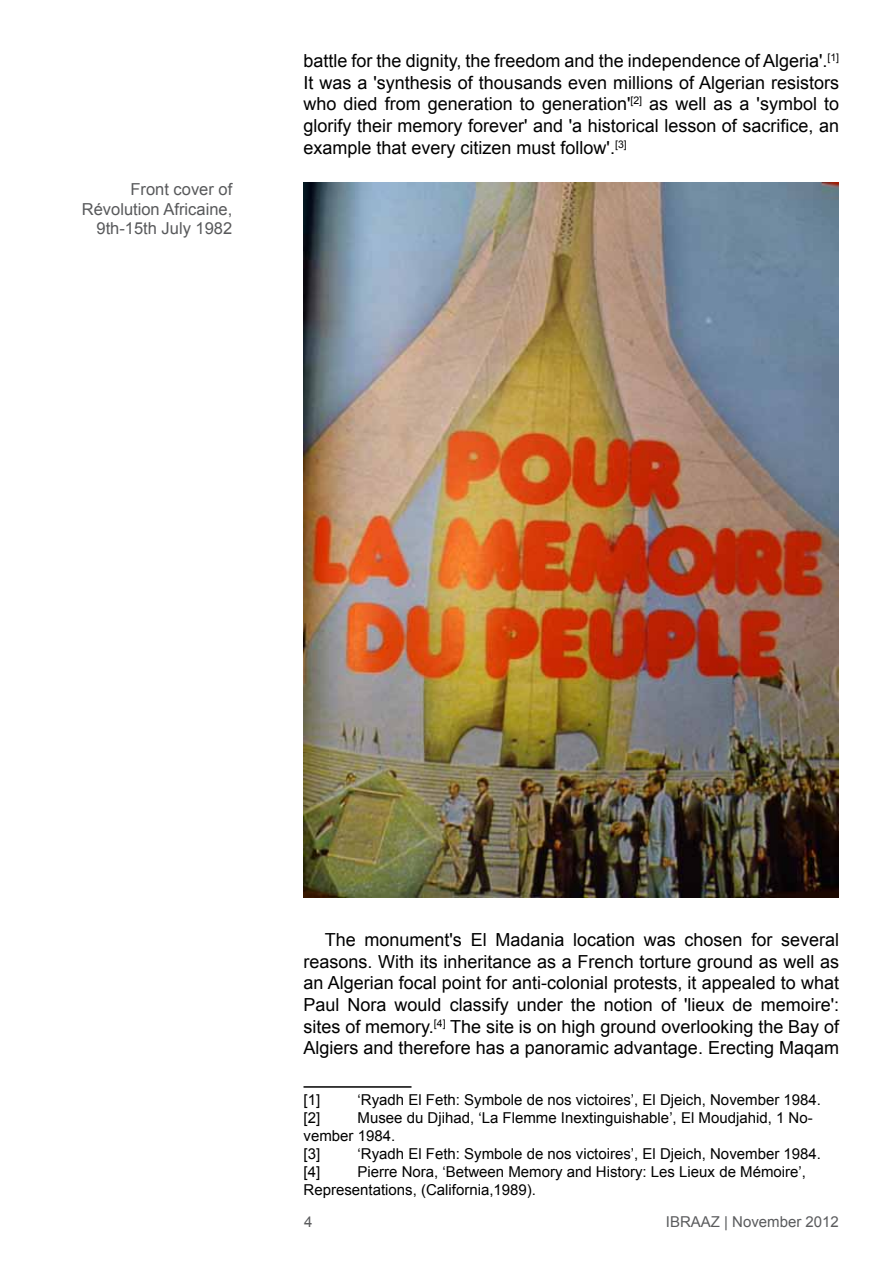
<style>
.page{position:relative;width:893px;height:1263px;background:#fff}
.page>*{position:absolute;margin:0;border:0;box-sizing:border-box;transform-origin:0 0}
.t1{font:18px/21.6px "Arial";color:#000;text-align:justify}
.t2{font:16.5px/19.8px "Arial";color:#58595b;text-align:right}
.t3{font:15px/18px "Arial";color:#000}
.t4{font:15px "Arial";color:#5a5b5d}
</style>
<div class="page">
<hr style="left:303px;top:1086px;width:108px;height:2px;background:#000">
<img style="left:303px;top:183px;width:536px;height:714px">
<p class="t2" style="left:82px;top:179px;width:152px">Front cover of<br>Révolution Africaine,<br>9th-15th July 1982</p>
<p class="t1" style="left:303px;top:50px;width:537px">battle for the dignity, the freedom and the independence of Algeria'.<sup>[1] </sup>It was a 'synthesis of thousands even millions of Algerian resistors who died from generation to generation'<sup>[2]</sup> as well as a 'symbol to glorify their memory forever' and 'a historical lesson of sacrifice, an example that every citizen must follow'.<sup>[3]</sup></p>
<p class="t1" style="left:303px;top:929px;width:537px;text-indent:21px">The monument's El Madania location was chosen for several reasons. With its inheritance as a French torture ground as well as an Algerian focal point for anti-colonial protests, it appealed to what Paul Nora would classify under the notion of 'lieux de memoire': sites of memory.<sup>[4]</sup> The site is on high ground overlooking the Bay of Algiers and therefore has a panoramic advantage. Erecting Maqam</p>
<p class="t3" style="left:303px;top:1091px;width:18px">[1]</p>
<p class="t3" style="left:357px;top:1091px;width:465px">‘Ryadh El Feth: Symbole de nos victoires’, El Djeich, November 1984.</p>
<p class="t3" style="left:303px;top:1109px;width:18px">[2]</p>
<p class="t3" style="left:303px;top:1109px;width:511px;text-indent:54px">Musee du Djihad, ‘La Flemme Inextinguishable’, El Moudjahid, 1 No&shy;vember 1984.<br>[3]</p>
<p class="t3" style="left:357px;top:1145px;width:465px">‘Ryadh El Feth: Symbole de nos victoires’, El Djeich, November 1984.</p>
<p class="t3" style="left:303px;top:1163px;width:504px;text-indent:54px">Pierre Nora, ‘Between Memory and History: Les Lieux de Mémoire’,<br>Representations, (California,1989).</p>
<p class="t3" style="left:303px;top:1163px;width:18px">[4]</p>
<p class="t4" style="left:304px;top:1213px;width:10px">4</p>
<p class="t4" style="left:666px;top:1213px;width:175px">IBRAAZ | November 2012</p>
</div>
